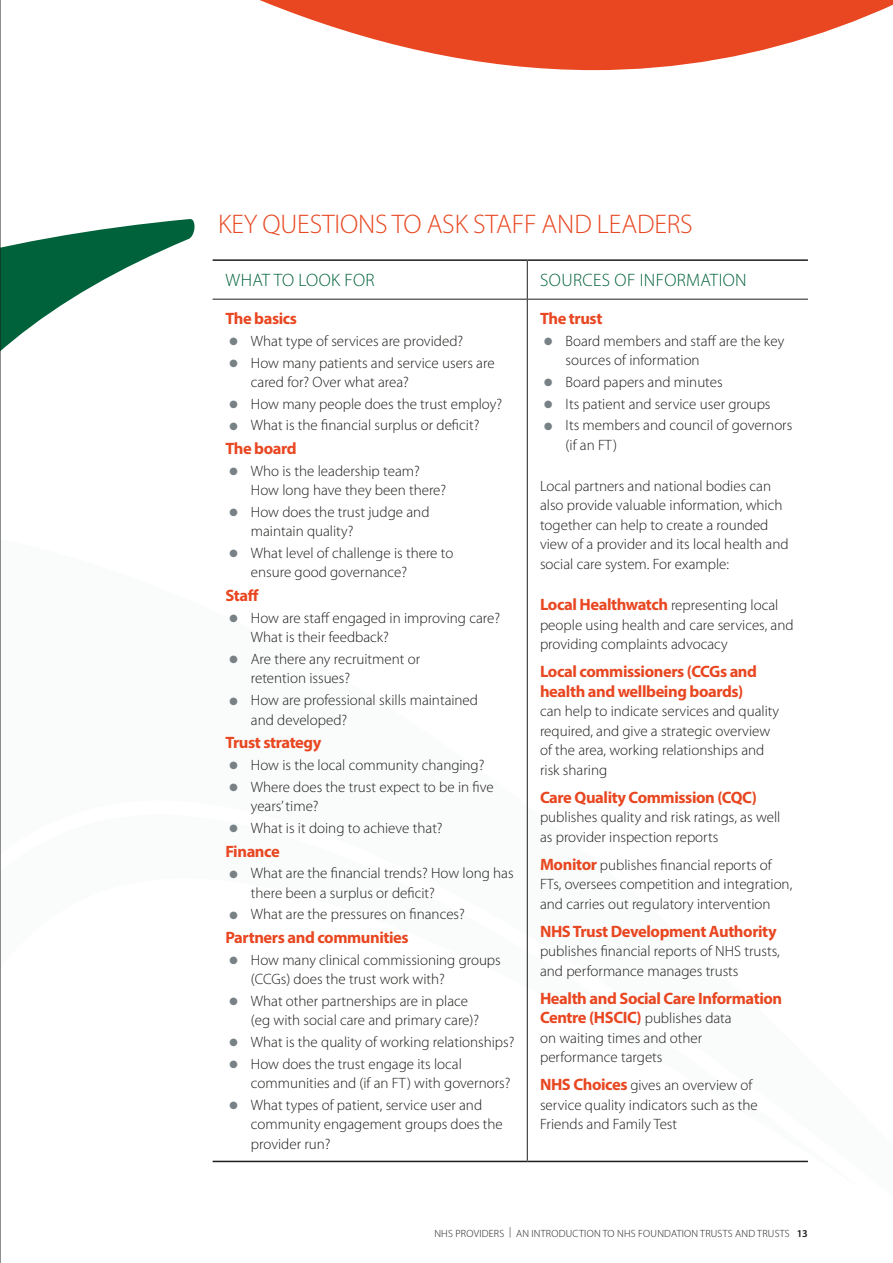
<style>
.page{position:relative;width:893px;height:1263px;background:#fff}
.page>*{position:absolute;margin:0;border:0;box-sizing:border-box;transform-origin:0 0}
.t1{font:300 27px "Myriad Pro";letter-spacing:-.005em;color:#e84721}
.t2{font:300 18px "Myriad Pro";letter-spacing:.02em;color:#00623a}
.t3{font:700 16.5px/19.5px "Myriad Pro";letter-spacing:-.025em;color:#e84721}
.t4{font:300 15px/19.5px "Myriad Pro";color:#1d1d1b}
.t5{font:300 10.5px "Myriad Pro";letter-spacing:.02em;color:#1d1d1b}
.s1{color:#778186}
.s2{font-weight:700;font-size:16.5px;color:#e84721}
.s3{font-weight:300;font-size:15px;color:#1d1d1b}
.s4{font-weight:600}
</style>
<div class="page">
<hr style="left:213px;top:259px;width:314px;height:2px;background:#1d1d1b">
<hr style="left:527px;top:259px;width:281px;height:2px;background:#1d1d1b">
<hr style="left:527px;top:261px;width:1px;height:38px;background:#1d1d1b">
<hr style="left:213px;top:299px;width:314px;height:1px;background:#1d1d1b">
<hr style="left:527px;top:299px;width:281px;height:1px;background:#1d1d1b">
<hr style="left:527px;top:300px;width:1px;height:861px;background:#1d1d1b">
<hr style="left:213px;top:1161px;width:314px;height:1px;background:#1d1d1b">
<hr style="left:527px;top:1161px;width:281px;height:1px;background:#1d1d1b">
<svg style="left:1px;top:219px;width:194px;height:132px"></svg>
<hr style="left:0;top:0;width:1px;height:1263px;background:#1d1d1b">
<svg style="left:0;top:0;width:893px;height:95px"></svg>
<h1 class="t1" style="left:218px;top:209px;width:476px">KEY QUESTIONS TO ASK STAFF AND LEADERS</h1>
<p class="t2" style="left:226px;top:270px;width:151px">WHAT TO LOOK FOR</p>
<p class="t2" style="left:540px;top:270px;width:208px">SOURCES OF INFORMATION</p>
<p class="t3" style="left:225px;top:308px;width:73px">The basics</p>
<p class="t4" style="left:230px;top:331px;width:235px"><span class="s1">●</span> What type of services are provided?</p>
<p class="t4" style="left:251px;top:353px;width:245px;text-indent:-21px"><span class="s1">●</span> How many patients and service users are cared for? Over what area?</p>
<p class="t4" style="left:230px;top:394px;width:274px"><span class="s1">●</span> How many people does the trust employ?</p>
<p class="t4" style="left:230px;top:416px;width:251px"><span class="s1">●</span> What is the financial surplus or deficit?</p>
<p class="t3" style="left:225px;top:438px;width:73px">The board</p>
<p class="t4" style="left:251px;top:461px;width:197px;text-indent:-21px"><span class="s1">●</span> Who is the leadership team?<br>How long have they been there?</p>
<p class="t4" style="left:251px;top:502px;width:180px;text-indent:-21px"><span class="s1">●</span> How does the trust judge and maintain quality?</p>
<p class="t4" style="left:251px;top:543px;width:204px;text-indent:-21px"><span class="s1">●</span> What level of challenge is there to ensure good governance?</p>
<p class="t3" style="left:225px;top:585px;width:35px">Staff</p>
<p class="t4" style="left:251px;top:608px;width:251px;text-indent:-21px"><span class="s1">●</span> How are staff engaged in improving care?<br>What is their feedback?</p>
<p class="t4" style="left:251px;top:649px;width:171px;text-indent:-21px"><span class="s1">●</span> Are there any recruitment or retention issues?</p>
<p class="t4" style="left:251px;top:691px;width:229px;text-indent:-21px"><span class="s1">●</span> How are professional skills maintained and developed?</p>
<p class="t3" style="left:225px;top:732px;width:98px">Trust strategy</p>
<p class="t4" style="left:230px;top:755px;width:256px"><span class="s1">●</span> How is the local community changing?</p>
<p class="t4" style="left:251px;top:777px;width:244px;text-indent:-21px"><span class="s1">●</span> Where does the trust expect to be in five years’ time?</p>
<p class="t4" style="left:230px;top:818px;width:215px"><span class="s1">●</span> What is it doing to achieve that?</p>
<p class="t3" style="left:225px;top:841px;width:56px">Finance</p>
<p class="t4" style="left:251px;top:864px;width:264px;text-indent:-21px"><span class="s1">●</span> What are the financial trends? How long has there been a surplus or deficit?</p>
<p class="t4" style="left:230px;top:905px;width:237px"><span class="s1">●</span> What are the pressures on finances?</p>
<p class="t3" style="left:225px;top:927px;width:185px">Partners and communities</p>
<p class="t4" style="left:251px;top:950px;width:251px;text-indent:-21px"><span class="s1">●</span> How many clinical commissioning groups (CCGs) does the trust work with?</p>
<p class="t4" style="left:251px;top:991px;width:230px;text-indent:-21px"><span class="s1">●</span> What other partnerships are in place (eg with social care and primary care)?</p>
<p class="t4" style="left:230px;top:1032px;width:286px"><span class="s1">●</span> What is the quality of working relationships?</p>
<p class="t4" style="left:251px;top:1054px;width:261px;text-indent:-21px"><span class="s1">●</span> How does the trust engage its local communities and (if an FT) with governors?</p>
<p class="t4" style="left:251px;top:1095px;width:253px;text-indent:-21px"><span class="s1">●</span> What types of patient, service user and community engagement groups does the provider run?</p>
<p class="t3" style="left:540px;top:308px;width:64px">The trust</p>
<p class="t4" style="left:566px;top:331px;width:220px;text-indent:-21px"><span class="s1">●</span> Board members and staff are the key sources of information</p>
<p class="t4" style="left:544px;top:373px;width:180px"><span class="s1">●</span> Board papers and minutes</p>
<p class="t4" style="left:544px;top:394px;width:228px"><span class="s1">●</span> Its patient and service user groups</p>
<p class="t4" style="left:566px;top:416px;width:228px;text-indent:-21px"><span class="s1">●</span> Its members and council of governors (if an FT)</p>
<p class="t4" style="left:540px;top:476px;width:250px">Local partners and national bodies can also provide valuable information, which together can help to create a rounded view of a provider and its local health and social care system. For example:</p>
<p class="t4" style="left:540px;top:596px;width:255px"><span class="s2">Local Healthwatch</span> representing local people using health and care services, and providing complaints advocacy</p>
<p class="t3" style="left:540px;top:661px;width:218px">Local commissioners (CCGs and health and wellbeing boards)</p>
<p class="t4" style="left:540px;top:702px;width:241px">can help to indicate services and quality required, and give a strategic overview of the area, working relationships and risk sharing</p>
<p class="t3" style="left:540px;top:787px;width:218px">Care Quality Commission (CQC)</p>
<p class="t4" style="left:540px;top:808px;width:242px">publishes quality and risk ratings, as well as provider inspection reports</p>
<p class="t4" style="left:540px;top:855px;width:254px"><span class="s2">Monitor</span> publishes financial reports of<br>FTs, oversees competition and integration, and carries out regulatory intervention</p>
<p class="t3" style="left:540px;top:921px;width:238px">NHS Trust Development Authority</p>
<p class="t4" style="left:540px;top:942px;width:241px">publishes financial reports of NHS trusts, and performance manages trusts</p>
<p class="t3" style="left:540px;top:988px;width:244px">Health and Social Care Information<br>Centre (HSCIC) <span class="s3">publishes data</span></p>
<p class="t4" style="left:540px;top:1028px;width:164px">on waiting times and other performance targets</p>
<p class="t4" style="left:540px;top:1076px;width:219px"><span class="s2">NHS Choices</span> gives an overview of service quality indicators such as the<br>Friends and Family Test</p>
<p class="t5" style="left:434px;top:1227px;width:375px">NHS PROVIDERS | AN INTRODUCTION TO NHS FOUNDATION TRUSTS AND TRUSTS <span class="s4">13</span></p>
</div>
